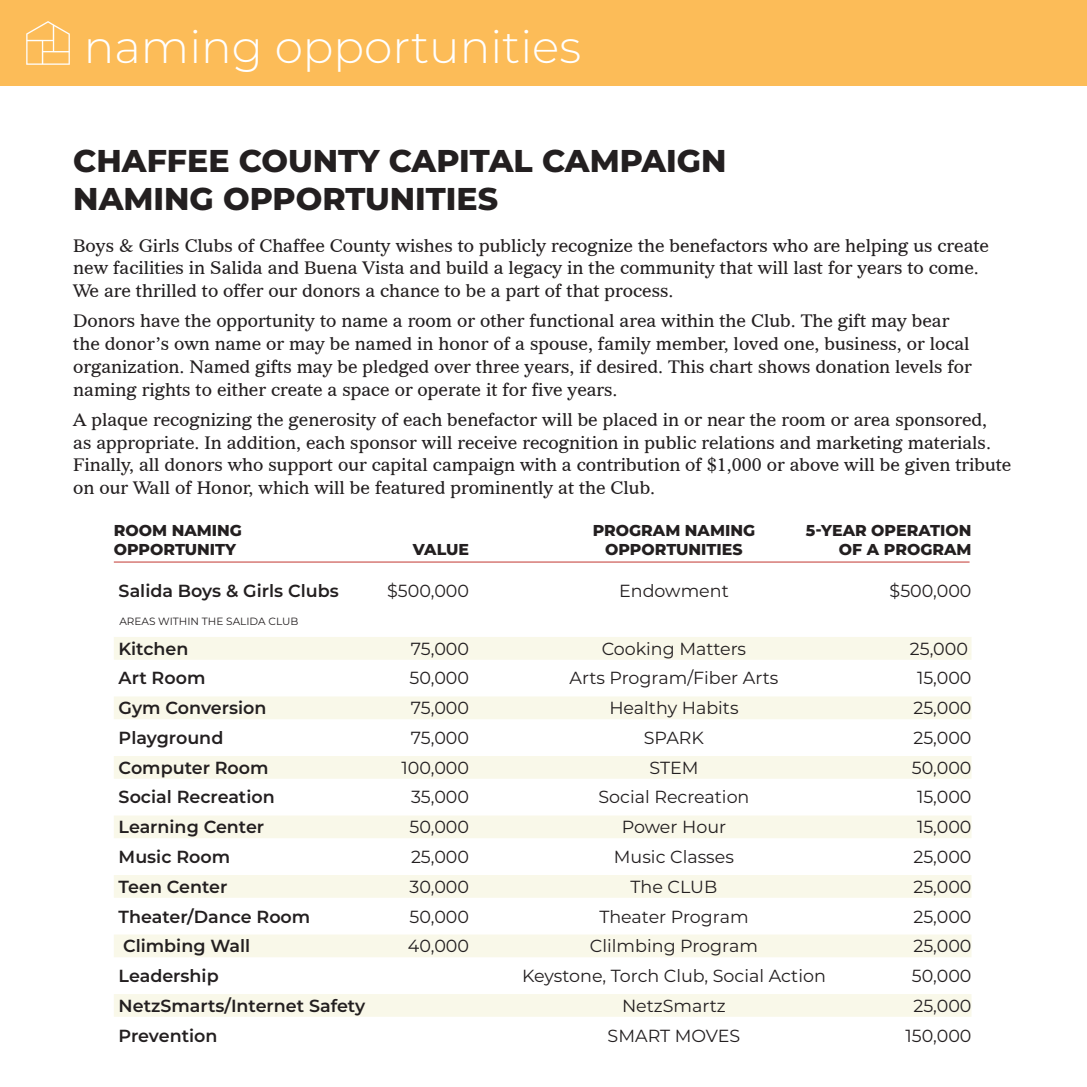
<style>
.page{position:relative;width:1087px;height:1087px;background:#fff}
.page>*{position:absolute;margin:0;border:0;box-sizing:border-box;transform-origin:0 0}
.t1{font:300 45.5px "Montserrat";color:#fff}
.t2{font:800 31.5px "Montserrat";color:#231f20}
.t3{font:17.5px/22.8px "Imperial BT";color:#231f20}
.t4{font:17.5px "Montserrat";color:#231f20}
.t5{font:600 17.5px "Montserrat";color:#231f20}
.t6{font:800 15.75px "Montserrat";color:#231f20}
.t7{font:10.5px "Montserrat";color:#231f20}
.s1{color:#f7f6e3}
</style>
<div class="page">
<div style="left:0;top:0;width:1087px;height:86px;background:#fcbc58"></div>
<img style="left:27px;top:22px;width:43px;height:43px">
<div style="left:114px;top:637px;width:857px;height:23px;background:#f9f8e9"></div>
<div style="left:114px;top:696px;width:857px;height:23px;background:#f9f8e9"></div>
<div style="left:114px;top:756px;width:857px;height:23px;background:#f9f8e9"></div>
<div style="left:114px;top:815px;width:857px;height:23px;background:#f9f8e9"></div>
<div style="left:114px;top:875px;width:857px;height:23px;background:#f9f8e9"></div>
<div style="left:114px;top:934px;width:857px;height:23px;background:#f9f8e9"></div>
<div style="left:114px;top:994px;width:857px;height:23px;background:#f9f8e9"></div>
<hr style="left:114px;top:561px;width:855px;height:1px;background:#c33831">
<p class="t1" style="left:84px;top:16px;width:499px">naming opportunities</p>
<p class="t2" style="left:73px;top:138px;width:655px">CHAFFEE COUNTY CAPITAL CAMPAIGN</p>
<p class="t2" style="left:73px;top:175px;width:426px">NAMING OPPORTUNITIES</p>
<p class="t3" style="left:73px;top:234px;width:917px">Boys &amp; Girls Clubs of Chaffee County wishes to publicly recognize the benefactors who are helping us create new facilities in Salida and Buena Vista and build a legacy in the community that will last for years to come.<br>We are thrilled to offer our donors a chance to be a part of that process.</p>
<p class="t3" style="left:73px;top:310px;width:900px">Donors have the opportunity to name a room or other functional area within the Club. The gift may bear the donor’s own name or may be named in honor of a spouse, family member, loved one, business, or local organization. Named gifts may be pledged over three years, if desired. This chart shows donation levels for naming rights to either create a space or operate it for five years.</p>
<p class="t3" style="left:73px;top:408px;width:939px">A plaque recognizing the generosity of each benefactor will be placed in or near the room or area sponsored,<br>as appropriate. In addition, each sponsor will receive recognition in public relations and marketing materials.<br>Finally, all donors who support our capital campaign with a contribution of $1,000 or above will be given tribute on our Wall of Honor, which will be featured prominently at the Club.</p>
<p class="t6" style="left:114px;top:519px;width:130px">ROOM NAMING</p>
<p class="t6" style="left:593px;top:519px;width:164px">PROGRAM NAMING</p>
<p class="t6" style="left:806px;top:519px;width:167px">5-YEAR OPERATION</p>
<p class="t6" style="left:114px;top:538px;width:124px">OPPORTUNITY</p>
<p class="t6" style="left:413px;top:538px;width:58px">VALUE</p>
<p class="t6" style="left:605px;top:538px;width:139px">OPPORTUNITIES</p>
<p class="t6" style="left:839px;top:538px;width:134px">OF A PROGRAM</p>
<p class="t5" style="left:119px;top:578px;width:222px">Salida Boys &amp; Girls Clubs</p>
<p class="t4" style="left:387px;top:579px;width:83px">$500,000</p>
<p class="t4" style="left:619px;top:579px;width:111px">Endowment</p>
<p class="t4" style="left:889px;top:579px;width:83px">$500,000</p>
<p class="t7" style="left:119px;top:614px;width:180px">AREAS WITHIN THE SALIDA CLUB</p>
<p class="t5" style="left:119px;top:636px;width:71px">Kitchen</p>
<p class="t4" style="left:411px;top:636px;width:60px">75,000</p>
<p class="t4" style="left:602px;top:636px;width:146px">Cooking Matters</p>
<p class="t4" style="left:910px;top:636px;width:63px">25,000<span class="s1">.</span></p>
<p class="t5" style="left:119px;top:666px;width:88px">Art Room</p>
<p class="t4" style="left:409px;top:666px;width:61px">50,000</p>
<p class="t4" style="left:569px;top:666px;width:210px">Arts Program/Fiber Arts</p>
<p class="t4" style="left:917px;top:666px;width:56px">15,000</p>
<p class="t5" style="left:119px;top:695px;width:149px">Gym Conversion</p>
<p class="t4" style="left:411px;top:696px;width:60px">75,000</p>
<p class="t4" style="left:609px;top:696px;width:131px">Healthy Habits</p>
<p class="t4" style="left:913px;top:696px;width:60px">25,000</p>
<p class="t5" style="left:119px;top:725px;width:106px">Playground</p>
<p class="t4" style="left:411px;top:726px;width:60px">75,000</p>
<p class="t4" style="left:644px;top:726px;width:62px">SPARK</p>
<p class="t4" style="left:913px;top:726px;width:60px">25,000</p>
<p class="t5" style="left:119px;top:755px;width:151px">Computer Room</p>
<p class="t4" style="left:401px;top:755px;width:69px">100,000</p>
<p class="t4" style="left:649px;top:755px;width:51px">STEM</p>
<p class="t4" style="left:912px;top:755px;width:61px">50,000</p>
<p class="t5" style="left:119px;top:785px;width:158px">Social Recreation</p>
<p class="t4" style="left:411px;top:785px;width:59px">35,000</p>
<p class="t4" style="left:598px;top:785px;width:153px">Social Recreation</p>
<p class="t4" style="left:917px;top:785px;width:56px">15,000</p>
<p class="t5" style="left:119px;top:814px;width:147px">Learning Center</p>
<p class="t4" style="left:409px;top:815px;width:61px">50,000</p>
<p class="t4" style="left:622px;top:815px;width:106px">Power Hour</p>
<p class="t4" style="left:917px;top:815px;width:56px">15,000</p>
<p class="t5" style="left:119px;top:844px;width:113px">Music Room</p>
<p class="t4" style="left:411px;top:845px;width:60px">25,000</p>
<p class="t4" style="left:614px;top:845px;width:122px">Music Classes</p>
<p class="t4" style="left:913px;top:845px;width:60px">25,000</p>
<p class="t5" style="left:119px;top:874px;width:110px">Teen Center</p>
<p class="t4" style="left:410px;top:874px;width:61px">30,000</p>
<p class="t4" style="left:630px;top:874px;width:88px">The CLUB</p>
<p class="t4" style="left:913px;top:874px;width:60px">25,000</p>
<p class="t5" style="left:119px;top:904px;width:193px">Theater/Dance Room</p>
<p class="t4" style="left:409px;top:904px;width:61px">50,000</p>
<p class="t4" style="left:599px;top:904px;width:151px">Theater Program</p>
<p class="t4" style="left:913px;top:904px;width:60px">25,000</p>
<p class="t5" style="left:123px;top:933px;width:129px">Climbing Wall</p>
<p class="t4" style="left:408px;top:934px;width:63px">40,000</p>
<p class="t4" style="left:590px;top:934px;width:169px">Clilmbing Program</p>
<p class="t4" style="left:913px;top:934px;width:60px">25,000</p>
<p class="t5" style="left:119px;top:963px;width:101px">Leadership</p>
<p class="t4" style="left:522px;top:964px;width:305px">Keystone, Torch Club, Social Action</p>
<p class="t4" style="left:912px;top:964px;width:61px">50,000</p>
<p class="t5" style="left:119px;top:993px;width:248px">NetzSmarts/Internet Safety</p>
<p class="t4" style="left:622px;top:993px;width:105px">NetzSmartz</p>
<p class="t4" style="left:913px;top:993px;width:60px">25,000</p>
<p class="t5" style="left:119px;top:1023px;width:100px">Prevention</p>
<p class="t4" style="left:608px;top:1023px;width:134px">SMART MOVES</p>
<p class="t4" style="left:905px;top:1023px;width:67px">150,000</p>
</div>
